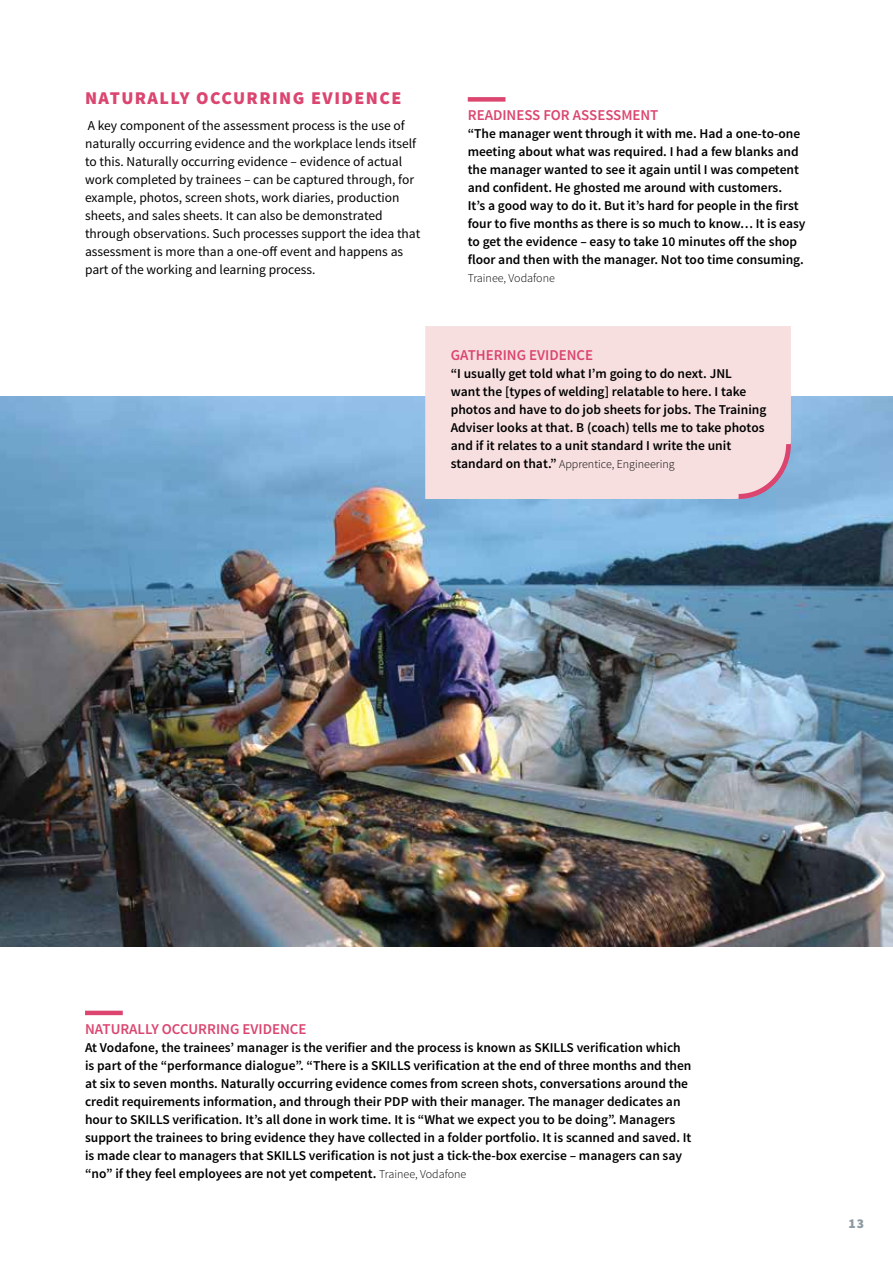
<style>
.page{position:relative;width:893px;height:1263px;background:#fff}
.page>*{position:absolute;margin:0;border:0;box-sizing:border-box;transform-origin:0 0}
.t1{font:900 18px "Source Sans Pro";letter-spacing:.08em;color:#db456f}
.t2{font:600 15px "Source Sans Pro";color:#db456f}
.t3{font:600 13.5px/18px "Source Sans Pro";color:#000}
.t4{font:13.5px/18px "Source Sans Pro";color:#000}
.t5{font:900 13.5px "Source Sans Pro";color:#8c99a1}
.t6{font:300 12px "Source Sans Pro";color:#000}
.s1{font-weight:600;font-size:13.5px}
.s2{font-weight:300;font-size:12px}
</style>
<div class="page">
<img style="left:0;top:396px;width:893px;height:550px">
<div style="left:468px;top:97px;width:37px;height:5px;background:#db456f"></div>
<div style="left:425px;top:326px;width:366px;height:173px;background:#f7dfe0"></div>
<svg style="left:739px;top:444px;width:52px;height:55px;background:#d8bfce"></svg>
<hr style="left:85px;top:1011px;width:38px;height:4px;background:#db456f">
<h1 class="t1" style="left:85px;top:86px;width:318px">NATURALLY OCCURRING EVIDENCE</h1>
<p class="t4" style="left:85px;top:117px;width:337px">A key component of the assessment process is the use of naturally occurring evidence and the workplace lends itself to this. Naturally occurring evidence – evidence of actual work completed by trainees – can be captured through, for example, photos, screen shots, work diaries, production sheets, and sales sheets. It can also be demonstrated through observations. Such processes support the idea that assessment is more than a one-off event and happens as part of the working and learning process.</p>
<p class="t2" style="left:468px;top:106px;width:192px">READINESS FOR ASSESSMENT</p>
<p class="t3" style="left:468px;top:125px;width:339px">“The manager went through it with me. Had a one-to-one meeting about what was required. I had a few blanks and the manager wanted to see it again until I was competent and confident. He ghosted me around with customers.<br>It’s a good way to do it. But it’s hard for people in the first four to five months as there is so much to know… It is easy to get the evidence – easy to take 10 minutes off the shop floor and then with the manager. Not too time consuming.</p>
<p class="t6" style="left:468px;top:271px;width:89px">Trainee, Vodafone</p>
<p class="t2" style="left:451px;top:345px;width:144px">GATHERING EVIDENCE</p>
<p class="t3" style="left:451px;top:365px;width:317px">“I usually get told what I’m going to do next. JNL<br>want the [types of welding] relatable to here. I take photos and have to do job sheets for jobs. The Training Adviser looks at that. B (coach) tells me to take photos and if it relates to a unit standard I write the unit</p>
<p class="t6" style="left:451px;top:457px;width:225px"><span class="s1">standard on that.”</span> Apprentice, Engineering</p>
<p class="t2" style="left:85px;top:1019px;width:223px">NATURALLY OCCURRING EVIDENCE</p>
<p class="t3" style="left:85px;top:1039px;width:608px">At Vodafone, the trainees’ manager is the verifier and the process is known as SKILLS verification which is part of the “performance dialogue”. “There is a SKILLS verification at the end of three months and then at six to seven months. Naturally occurring evidence comes from screen shots, conversations around the credit requirements information, and through their PDP with their manager. The manager dedicates an hour to SKILLS verification. It’s all done in work time. It is “What we expect you to be doing”. Managers support the trainees to bring evidence they have collected in a folder portfolio. It is scanned and saved. It is made clear to managers that SKILLS verification is not just a tick-the-box exercise – managers can say “no” if they feel employees are not yet competent. <span class="s2">Trainee, Vodafone</span></p>
<p class="t5" style="left:848px;top:1214px;width:17px">13</p>
</div>
